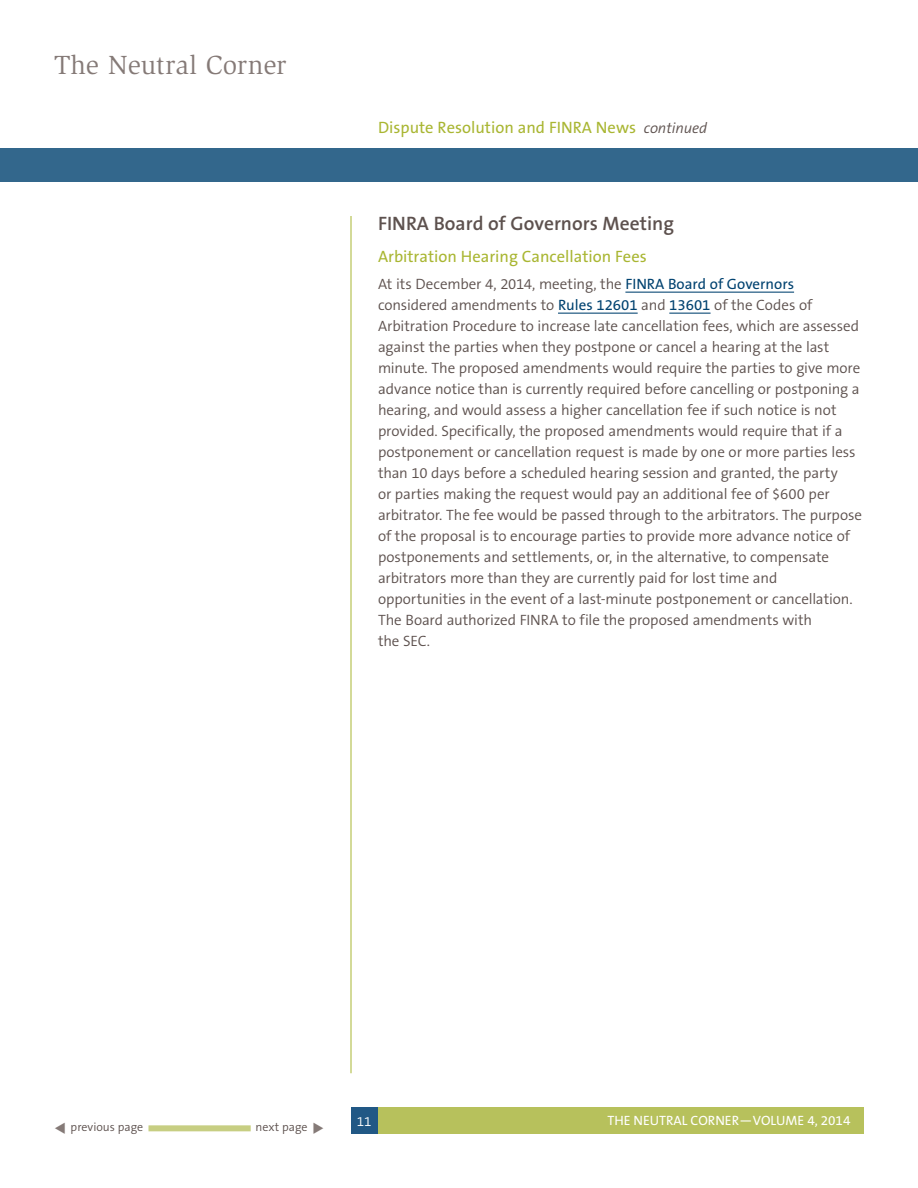
<style>
.page{position:relative;width:918px;height:1188px;background:#fff}
.page>*{position:absolute;margin:0;border:0;box-sizing:border-box;transform-origin:0 0}
.t1{font:27px "Slimbach LT";color:#857a77}
.text_head_sub{font:600 19.5px "The Sans B6";color:#5d514e}
.continued_head{font:16.5px "The Sans B5 Plain";color:#a9b632}
.text_head_sub_green{font:16.5px "The Sans B5 Plain";color:#a9b632}
.text{font:300 15px/21px "The Sans B4";letter-spacing:-.005em;color:#5d514e}
.t2{font:13.5px "The Sans B5 Plain";color:#fff}
.t3{font:300 13.5px "The Sans B4";color:#fff}
.text-2{font:300 12px "The Sans B4";color:#5d514e}
.s1{font-family:"The Sans B4";font-weight:300;font-style:italic;font-size:15px;color:#5d514e}
.s2{font-family:"The Sans B5 Plain";font-weight:400;color:#004270}
</style>
<div class="page">
<div style="left:148px;top:1125px;width:103px;height:6px;background:#c7ce82"></div>
<div style="left:0;top:148px;width:918px;height:34px;background:#33678c"></div>
<div style="left:378px;top:1107px;width:486px;height:27px;background:#b7c15c"></div>
<div style="left:351px;top:1107px;width:27px;height:27px;background:#215885"></div>
<hr style="left:351px;top:216px;width:1px;height:857px;background:#a9b632">
<hr style="left:625px;top:292px;width:169px;height:1px;background:#004270">
<hr style="left:558px;top:313px;width:80px;height:1px;background:#004270">
<hr style="left:669px;top:313px;width:42px;height:1px;background:#004270">
<h1 class="t1" style="left:54px;top:50px;width:234px">The Neutral Corner</h1>
<p class="continued_head" style="left:378px;top:119px;width:331px">Dispute Resolution and FINRA News <span class="s1">continued</span></p>
<p class="text_head_sub" style="left:378px;top:213px;width:298px">FINRA Board of Governors Meeting</p>
<p class="text_head_sub_green" style="left:378px;top:247px;width:270px">Arbitration Hearing Cancellation Fees</p>
<p class="text" style="left:378px;top:274px;width:486px">At its December 4, 2014, meeting, the <span class="s2">FINRA Board of Governors </span>considered amendments to <span class="s2">Rules 12601</span> and <span class="s2">13601</span> of the Codes of Arbitration Procedure to increase late cancellation fees, which are assessed against the parties when they postpone or cancel a hearing at the last minute. The proposed amendments would require the parties to give more advance notice than is currently required before cancelling or postponing a hearing, and would assess a higher cancellation fee if such notice is not provided. Specifically, the proposed amendments would require that if a postponement or cancellation request is made by one or more parties less than 10 days before a scheduled hearing session and granted, the party<br>or parties making the request would pay an additional fee of $600 per arbitrator. The fee would be passed through to the arbitrators. The purpose of the proposal is to encourage parties to provide more advance notice of postponements and settlements, or, in the alternative, to compensate arbitrators more than they are currently paid for lost time and opportunities in the event of a last-minute postponement or cancellation.<br>The Board authorized FINRA to file the proposed amendments with<br>the SEC.</p>
<p class="text-2" style="left:71px;top:1121px;width:74px">previous page</p>
<p class="text-2" style="left:256px;top:1121px;width:53px">next page</p>
<p class="t3" style="left:357px;top:1114px;width:16px">11</p>
<p class="t2" style="left:607px;top:1113px;width:245px">THE NEUTRAL CORNER—VOLUME 4, 2014</p>
</div>
